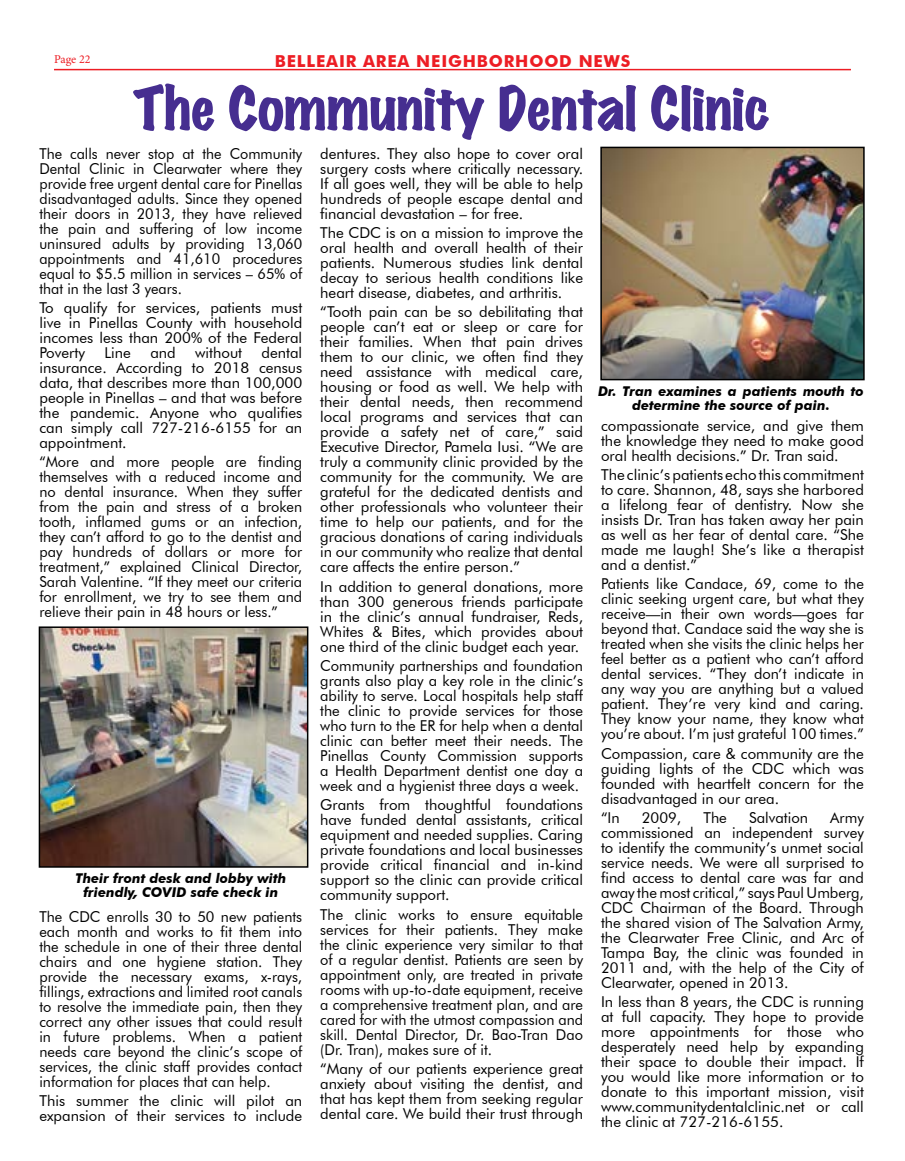
<style>
.page{position:relative;width:905px;height:1161px;background:#fff}
.page>*{position:absolute;margin:0;border:0;box-sizing:border-box;transform-origin:0 0}
.t1{font:54px "Marker Felt Wide";color:#462e90}
.t2{font:700 16.5px "Futura BT";letter-spacing:.05em;color:#ed1d24}
.t3{font:15px/15px "Futura BT";color:#000;text-align:justify}
.t4{font:15px/15px "Futura BT";color:#000;text-align:justify;scale:.96 1}
.t5{font:italic 700 13.5px/13.5px "Futura BT";color:#000;text-align:center}
.t6{font:12px "Minion Pro";letter-spacing:-.005em;color:#ed1d24}
</style>
<div class="page">
<hr style="left:54px;top:69px;width:796px;height:1px;background:#ed1d24">
<img style="left:603px;top:150px;width:258px;height:227px">
<div style="left:600px;top:147px;width:264px;height:233px;border:2px solid #000"></div>
<img style="left:42px;top:629px;width:263px;height:236px">
<div style="left:39px;top:626px;width:269px;height:242px;border:2px solid #000"></div>
<p class="t6" style="left:54px;top:52px;width:38px">Page 22</p>
<p class="t2" style="left:275px;top:51px;width:357px">BELLEAIR AREA NEIGHBORHOOD NEWS</p>
<h1 class="t1" style="left:134px;top:81px;width:636px">The Community Dental Clinic</h1>
<p class="t4" style="left:39px;top:146px;width:275px">The calls never stop at the Community Dental Clinic in Clearwater where they provide free urgent dental care for Pinellas disadvantaged adults. Since they opened their doors in 2013, they have relieved the pain and suffering of low income uninsured adults by providing 13,060 appointments and 41,610 procedures equal to $5.5 million in services – 65% of that in the last 3 years.</p>
<p class="t3" style="left:39px;top:300px;width:264px">To qualify for services, patients must live in Pinellas County with household incomes less than 200% of the Federal Poverty</p>
<p class="t3" style="left:39px;top:345px;width:264px;text-indent:222px">dental insurance. According to 2018 census data, that describes more than 100,000 people in Pinellas – and that was before the pandemic. Anyone who qualifies can simply call 727-216-6155 for an appointment.</p>
<p class="t3" style="left:39px;top:455px;width:264px">“More and more people are finding themselves with a reduced income and no dental insurance. When they suffer from the pain and stress of a broken tooth, inflamed gums or an infection, they can’t afford to go to the dentist and pay hundreds of dollars or more for treatment,” explained Clinical Director, Sarah Valentine. “If they meet our criteria for enrollment, we try to see them and relieve their pain in 48 hours or less.”</p>
<p class="t3" style="left:104px;top:345px;width:28px">Line</p>
<p class="t3" style="left:150px;top:345px;width:27px">and</p>
<p class="t3" style="left:195px;top:345px;width:48px">without</p>
<p class="t5" style="left:75px;top:872px;width:212px">Their front desk and lobby with friendly, COVID safe check in</p>
<p class="t3" style="left:39px;top:909px;width:264px">The CDC enrolls 30 to 50 new patients each month and works to fit them into the schedule in one of their three dental chairs and one hygiene station. They provide the necessary exams, x-rays, fillings, extractions and limited root canals to resolve the immediate pain, then they correct any other issues that could result in future problems. When a patient needs care beyond the clinic’s scope of services, the clinic staff provides contact information for places that can help.</p>
<p class="t3" style="left:39px;top:1093px;width:264px">This summer the clinic will pilot an expansion of their services to include</p>
<p class="t3" style="left:320px;top:146px;width:264px">dentures. They also hope to cover oral surgery costs where critically necessary.<br>If all goes well, they will be able to help hundreds of people escape dental and financial devastation – for free.</p>
<p class="t3" style="left:320px;top:225px;width:264px">The CDC is on a mission to improve the oral health and overall health of their patients. Numerous studies link dental decay to serious health conditions like heart disease, diabetes, and arthritis.</p>
<p class="t3" style="left:320px;top:305px;width:264px">“Tooth pain can be so debilitating that people can’t eat or sleep or care for their families. When that pain drives them to our clinic, we often find they need assistance with medical care, housing or food as well. We help with their dental needs, then recommend local programs and services that can provide a safety net of care,” said Executive Director, Pamela Iusi. “We are truly a community clinic provided by the community for the community. We are grateful for the dedicated dentists and other professionals who volunteer their time to help our patients, and for the gracious donations of caring individuals in our community who realize that dental care affects the entire person.”</p>
<p class="t3" style="left:320px;top:579px;width:264px">In addition to general donations, more than 300 generous friends participate in the clinic’s annual fundraiser, Reds, Whites &amp; Bites, which provides about one third of the clinic budget each year.</p>
<p class="t3" style="left:320px;top:658px;width:264px">Community partnerships and foundation grants also play a key role in the clinic’s ability to serve. Local hospitals help staff the clinic to provide services for those who turn to the ER for help when a dental clinic can better meet their needs. The Pinellas County Commission supports a Health Department dentist one day a week and a hygienist three days a week.</p>
<p class="t3" style="left:320px;top:797px;width:264px">Grants from thoughtful foundations have funded dental assistants, critical equipment and needed supplies. Caring private foundations and local businesses provide critical financial and in-kind support so the clinic can provide critical community support.</p>
<p class="t3" style="left:320px;top:907px;width:264px">The clinic works to ensure equitable services for their patients. They make the clinic experience very similar to that of a regular dentist. Patients are seen by appointment only, are treated in private rooms with up-to-date equipment, receive a comprehensive treatment plan, and are cared for with the utmost compassion and skill. Dental Director, Dr. Bao-Tran Dao (Dr. Tran), makes sure of it.</p>
<p class="t3" style="left:320px;top:1061px;width:264px">“Many of our patients experience great anxiety about visiting the dentist, and that has kept them from seeking regular dental care. We build their trust through</p>
<p class="t5" style="left:598px;top:384px;width:267px">Dr. Tran examines a patients mouth to determine the source of pain.</p>
<p class="t3" style="left:601px;top:418px;width:264px">compassionate service, and give them the knowledge they need to make good oral health decisions.” Dr. Tran said.</p>
<p class="t3" style="left:601px;top:467px;width:264px">The clinic’s patients echo this commitment to care. Shannon, 48, says she harbored a lifelong fear of dentistry. Now she insists Dr. Tran has taken away her pain as well as her fear of dental care. “She made me laugh! She’s like a therapist and a dentist.”</p>
<p class="t3" style="left:601px;top:576px;width:264px">Patients like Candace, 69, come to the clinic seeking urgent care, but what they receive—in their own words—goes far beyond that. Candace said the way she is treated when she visits the clinic helps her feel better as a patient who can’t afford dental services. “They don’t indicate in any way you are anything but a valued patient. They’re very kind and caring.<br>They know your name, they know what you’re about. I’m just grateful 100 times.”</p>
<p class="t3" style="left:601px;top:746px;width:264px">Compassion, care &amp; community are the guiding lights of the CDC which was founded with heartfelt concern for the disadvantaged in our area.</p>
<p class="t3" style="left:601px;top:810px;width:20px">“In</p>
<p class="t3" style="left:642px;top:810px;width:41px">2009,</p>
<p class="t3" style="left:703px;top:810px;width:25px">The</p>
<p class="t3" style="left:749px;top:810px;width:60px">Salvation</p>
<p class="t3" style="left:601px;top:810px;width:264px;text-indent:229px">Army commissioned an independent survey to identify the community’s unmet social service needs. We were all surprised to find access to dental care was far and away the most critical,” says Paul Umberg, CDC Chairman of the Board. Through the shared vision of The Salvation Army, the Clearwater Free Clinic, and Arc of Tampa Bay, the clinic was founded in 2011 and, with the help of the City of Clearwater, opened in 2013.</p>
<p class="t3" style="left:601px;top:994px;width:264px">In less than 8 years, the CDC is running at full capacity. They hope to provide more appointments for those who desperately need help by expanding their space to double their impact. If you would like more information or to donate to this important mission, visit www.communitydentalclinic.net or call the clinic at 727-216-6155.</p>
</div>
